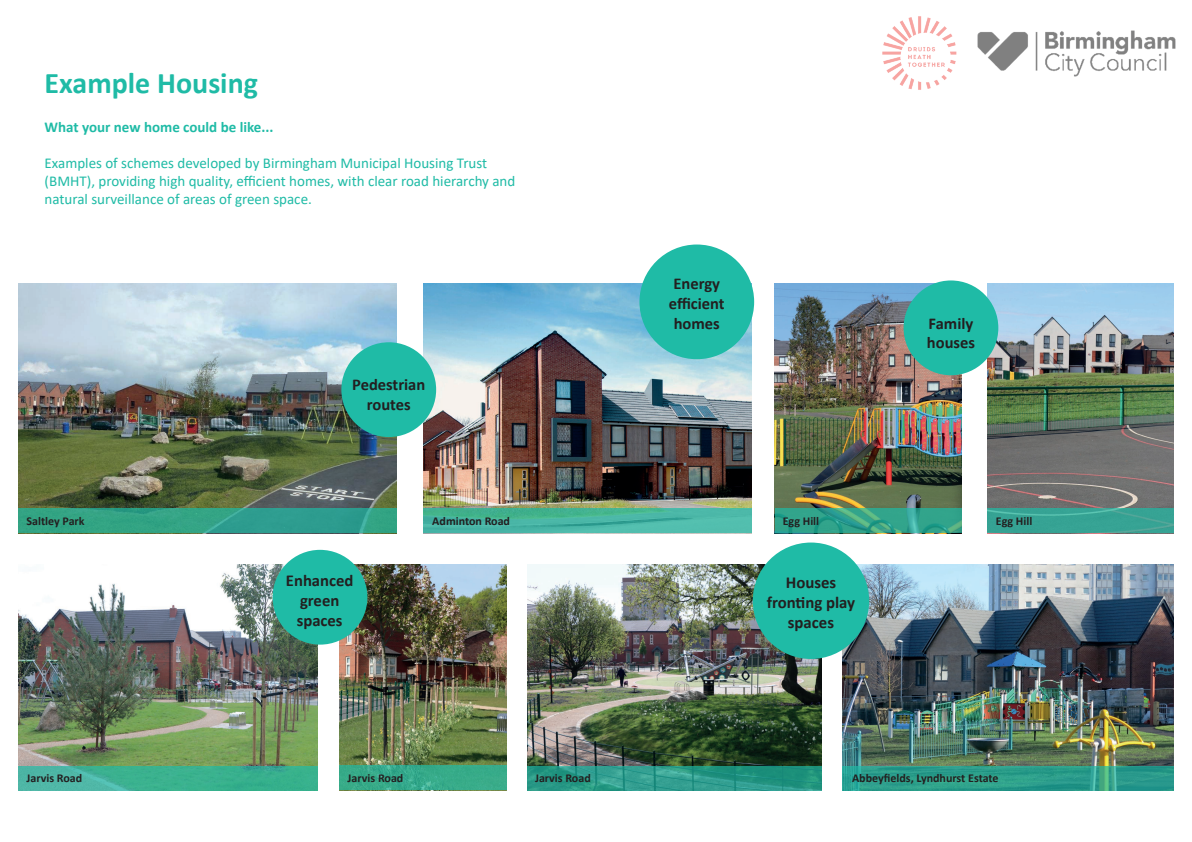
<style>
.page{position:relative;width:1192px;height:842px;background:#fff}
.page>*{position:absolute;margin:0;border:0;box-sizing:border-box;transform-origin:0 0}
.t1{font:700 30px "Calibri";color:#1fbba6}
.t2{font:700 16.75px/20.1px "Calibri";color:#231f20;text-align:center}
.t3{font:700 16.65px/20px "Calibri";color:#231f20;text-align:center}
.t4{font:700 16.5px/19.8px "Calibri";color:#231f20}
.t5{font:15px/18px "Calibri";color:#1fbba6}
.t6{font:700 15px "Calibri";color:#1fbba6}
.t7{font:700 12px "Calibri";color:#231f20}
</style>
<div class="page">
<img style="left:18px;top:284px;width:379px;height:225px">
<img style="left:18px;top:564px;width:300px;height:202px">
<img style="left:339px;top:564px;width:167px;height:201px">
<img style="left:527px;top:564px;width:295px;height:202px">
<img style="left:424px;top:284px;width:328px;height:225px">
<img style="left:977px;top:30px;width:199px;height:47px">
<img style="left:882px;top:16px;width:75px;height:74px">
<svg style="left:18px;top:766px;width:300px;height:24px;background:#3eb295"></svg>
<svg style="left:527px;top:766px;width:295px;height:24px;background:#299987"></svg>
<div style="left:18px;top:509px;width:379px;height:24px;background:#31a286"></div>
<svg style="left:424px;top:509px;width:328px;height:24px;background:#48b6a1"></svg>
<img style="left:842px;top:564px;width:332px;height:202px">
<img style="left:988px;top:284px;width:186px;height:225px">
<img style="left:775px;top:284px;width:186px;height:225px">
<svg style="left:842px;top:766px;width:332px;height:24px;background:#2b9e8b"></svg>
<svg style="left:339px;top:765px;width:167px;height:25px;background:#37aa8a"></svg>
<svg style="left:988px;top:509px;width:186px;height:24px;background:#38a495"></svg>
<svg style="left:775px;top:509px;width:186px;height:24px;background:#33a38a"></svg>
<div style="left:342px;top:343px;width:93px;height:93px;background:#1fbba6;border-radius:50%"></div>
<div style="left:341px;top:342px;width:95px;height:95px;border:2px solid #1fbba6;border-radius:50%"></div>
<div style="left:754px;top:544px;width:114px;height:114px;background:#1fbba6;border-radius:50%"></div>
<div style="left:753px;top:542px;width:116px;height:117px;border:2px solid #1fbba6;border-radius:50%"></div>
<div style="left:641px;top:246px;width:112px;height:112px;background:#1fbba6;border-radius:50%"></div>
<div style="left:639px;top:244px;width:115px;height:115px;border:2px solid #1fbba6;border-radius:50%"></div>
<div style="left:274px;top:551px;width:92px;height:93px;background:#1fbba6;border-radius:50%"></div>
<div style="left:273px;top:550px;width:94px;height:95px;border:2px solid #1fbba6;border-radius:50%"></div>
<div style="left:905px;top:281px;width:92px;height:93px;background:#1fbba6;border-radius:50%"></div>
<div style="left:904px;top:280px;width:94px;height:95px;border:2px solid #1fbba6;border-radius:50%"></div>
<h1 class="t1" style="left:45px;top:62px;width:215px">Example Housing</h1>
<p class="t6" style="left:45px;top:116px;width:230px">What your new home could be like...</p>
<p class="t5" style="left:45px;top:153px;width:472px">Examples of schemes developed by Birmingham Municipal Housing Trust (BMHT), providing high quality, efficient homes, with clear road hierarchy and natural surveillance of areas of green space.</p>
<p class="t4" style="left:352px;top:375px;width:75px;text-align:center">Pedestrian routes</p>
<p class="t4" style="left:669px;top:273px;width:57px">Energy efficient homes</p>
<p class="t4" style="left:927px;top:313px;width:50px">Family houses</p>
<p class="t7" style="left:27px;top:513px;width:60px">Saltley Park</p>
<p class="t3" style="left:286px;top:570px;width:69px">Enhanced green spaces</p>
<p class="t7" style="left:432px;top:513px;width:79px">Adminton Road</p>
<p class="t7" style="left:783px;top:513px;width:38px">Egg Hill</p>
<p class="t7" style="left:996px;top:513px;width:38px">Egg Hill</p>
<p class="t2" style="left:767px;top:572px;width:90px">Houses fronting play spaces</p>
<p class="t7" style="left:27px;top:769px;width:57px">Jarvis Road</p>
<p class="t7" style="left:348px;top:769px;width:57px">Jarvis Road</p>
<p class="t7" style="left:535px;top:769px;width:57px">Jarvis Road</p>
<p class="t7" style="left:852px;top:769px;width:148px">Abbeyfields, Lyndhurst Estate</p>
</div>
